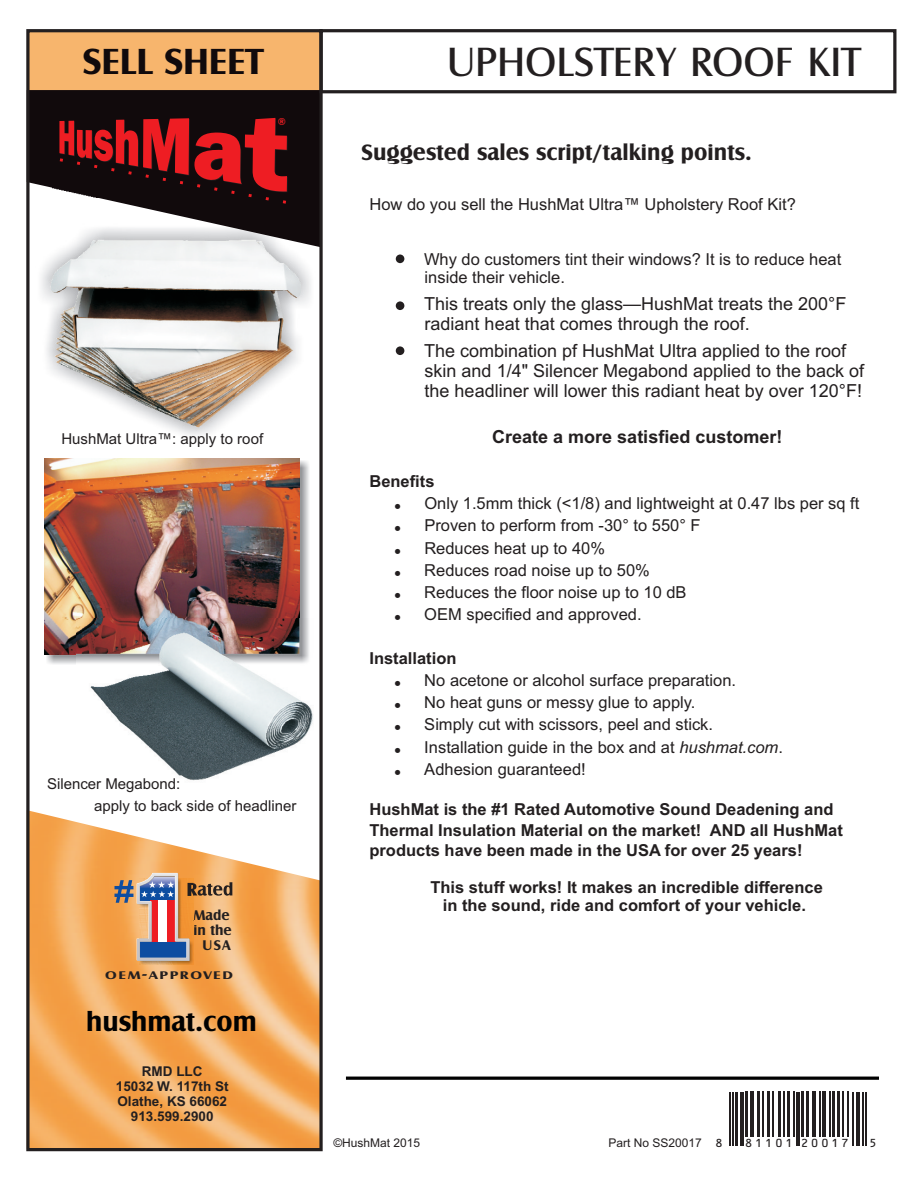
<style>
.page{position:relative;width:918px;height:1188px;background:#fff}
.page>*{position:absolute;margin:0;border:0;box-sizing:border-box;transform-origin:0 0}
.t1{font:42.3px "Castle T";color:#231f20}
.t2{font:700 37.65px "Castle T";color:#110a0c}
.t3{font:700 27.9px "Castle T";color:#010101}
.t4{font:700 23.1px "Castle T";color:#231f20}
.t5{font:18px/20.1px "Arial";color:#231f20}
.t6{font:700 18px "Arial";color:#231f20}
.t7{font:16.5px/22px "Arial";color:#231f20}
.t8{font:700 16.5px/20.2px "Arial";color:#231f20}
.t9{font:15px "Arial";color:#231f20}
.t10{font:700 14.55px/14.7px "Castle T";color:#231f20;text-align:center}
.t11{font:700 13.5px/15.1px "Arial";color:#231f20;text-align:center}
.t12{font:12.9px "OCRB10 Pitch BT";letter-spacing:.175em;color:#231f20}
.t13{font:12px "Arial";color:#231f20}
.t14{font:700 11.4px "Castle T";letter-spacing:.1em;color:#231f20;scale:1.35 1}
.t15{font:700 9.75px "Folio BT";color:#ee1d23}
.s1{font-size:14.4px}
.s2{font-style:italic}
</style>
<div class="page">
<img style="left:41px;top:247px;width:270px;height:188px">
<img style="left:47px;top:461px;width:262px;height:203px">
<img style="left:44px;top:459px;width:255px;height:195px">
<div style="left:28px;top:30px;width:293px;height:61px;background:#f7b56d"></div>
<svg style="left:30px;top:811px;width:289px;height:336px;background:#f5b46e"></svg>
<svg style="left:30px;top:90px;width:289px;height:157px;fill:#110a0c"></svg>
<img style="left:139px;top:961px;width:55px;height:3px">
<svg style="left:115px;top:873px;width:117px;height:88px;background:#c89976"></svg>
<div style="left:53px;top:112px;width:240px;height:86px;background:#110a0c"></div>
<svg style="left:59px;top:118px;width:229px;height:86px;background:#6b171b"></svg>
<hr style="left:346px;top:1077px;width:533px;height:3px;background:#010101">
<div style="left:319px;top:29px;width:577px;height:64px;border:3px solid #231f20"></div>
<div style="left:396px;top:346px;width:8px;height:9px;background:#231f20;border-radius:50%"></div>
<div style="left:396px;top:301px;width:8px;height:9px;background:#231f20;border-radius:50%"></div>
<div style="left:396px;top:255px;width:8px;height:8px;background:#231f20;border-radius:50%"></div>
<hr style="left:730px;top:1092px;width:1px;height:54px;background:#231f20">
<hr style="left:733px;top:1092px;width:1px;height:54px;background:#231f20">
<hr style="left:735px;top:1092px;width:3px;height:54px;background:#231f20">
<hr style="left:740px;top:1092px;width:4px;height:54px;background:#231f20">
<hr style="left:746px;top:1092px;width:2px;height:45px;background:#231f20">
<hr style="left:750px;top:1092px;width:4px;height:45px;background:#231f20">
<hr style="left:757px;top:1092px;width:3px;height:45px;background:#231f20">
<hr style="left:763px;top:1092px;width:1px;height:45px;background:#231f20">
<hr style="left:767px;top:1092px;width:3px;height:45px;background:#231f20">
<hr style="left:773px;top:1092px;width:1px;height:45px;background:#231f20">
<hr style="left:779px;top:1092px;width:2px;height:45px;background:#231f20">
<hr style="left:783px;top:1092px;width:1px;height:45px;background:#231f20">
<hr style="left:787px;top:1092px;width:3px;height:45px;background:#231f20">
<hr style="left:793px;top:1092px;width:1px;height:45px;background:#231f20">
<hr style="left:796px;top:1092px;width:1px;height:54px;background:#231f20">
<hr style="left:799px;top:1092px;width:1px;height:54px;background:#231f20">
<hr style="left:802px;top:1092px;width:2px;height:45px;background:#231f20">
<hr style="left:806px;top:1092px;width:2px;height:45px;background:#231f20">
<hr style="left:812px;top:1092px;width:4px;height:45px;background:#231f20">
<hr style="left:819px;top:1092px;width:1px;height:45px;background:#231f20">
<hr style="left:822px;top:1092px;width:4px;height:45px;background:#231f20">
<hr style="left:829px;top:1092px;width:1px;height:45px;background:#231f20">
<hr style="left:832px;top:1092px;width:2px;height:45px;background:#231f20">
<hr style="left:838px;top:1092px;width:2px;height:45px;background:#231f20">
<hr style="left:842px;top:1092px;width:1px;height:45px;background:#231f20">
<hr style="left:848px;top:1092px;width:1px;height:45px;background:#231f20">
<hr style="left:852px;top:1092px;width:1px;height:54px;background:#231f20">
<hr style="left:856px;top:1092px;width:4px;height:54px;background:#231f20">
<hr style="left:862px;top:1092px;width:1px;height:54px;background:#231f20">
<hr style="left:865px;top:1092px;width:1px;height:54px;background:#231f20">
<img style="left:77px;top:619px;width:236px;height:162px">
<div style="left:26px;top:29px;width:297px;height:1122px;border:3px solid #231f20"></div>
<h2 class="t2" style="left:83px;top:43px;width:182px">SELL SHEET</h2>
<p class="t15" style="left:278px;top:118px;width:10px">®</p>
<p class="t9" style="left:61px;top:433px;width:203px">HushMat Ultra™: apply to roof</p>
<p class="t9" style="left:47px;top:779px;width:135px">Silencer Megabond:</p>
<p class="t9" style="left:94px;top:801px;width:204px">apply to back side of headliner</p>
<p class="t10" style="left:193px;top:908px;width:40px">Made in the<br>USA</p>
<p class="t14" style="left:105px;top:969px;width:96px">OEM<span class="s1">-</span>APPROVED</p>
<h3 class="t3" style="left:86px;top:1008px;width:172px">hushmat.com</h3>
<p class="t11" style="left:116px;top:1065px;width:114px">RMD LLC<br>15032 W. 117th St<br>Olathe, KS 66062<br>913.599.2900</p>
<h1 class="t1" style="left:447px;top:41px;width:415px">UPHOLSTERY ROOF KIT</h1>
<h3 class="t4" style="left:362px;top:141px;width:392px">Suggested sales script/talking points.</h3>
<p class="t7" style="left:369px;top:194px;width:428px">How do you sell the HushMat Ultra™ Upholstery Roof Kit?</p>
<p class="t7" style="left:424px;top:251px;width:419px;line-height:18.5px">Why do customers tint their windows? It is to reduce heat inside their vehicle.</p>
<p class="t5" style="left:424px;top:295px;width:424px">This treats only the glass—HushMat treats the 200°F radiant heat that comes through the roof.</p>
<p class="t5" style="left:424px;top:343px;width:442px">The combination pf HushMat Ultra applied to the roof skin and 1/4" Silencer Megabond applied to the back of the headliner will lower this radiant heat by over 120°F!</p>
<p class="t6" style="left:492px;top:429px;width:292px">Create a more satisfied customer!</p>
<p class="t8" style="left:369px;top:473px;width:67px">Benefits</p>
<p class="t7" style="left:424px;top:494px;width:437px">Only 1.5mm thick (&lt;1/8) and lightweight at 0.47 lbs per sq ft Proven to perform from -30° to 550° F<br>Reduces heat up to 40%<br>Reduces road noise up to 50%<br>Reduces the floor noise up to 10 dB<br>OEM specified and approved.</p>
<p class="t8" style="left:369px;top:650px;width:89px">Installation</p>
<p class="t7" style="left:424px;top:671px;width:360px">No acetone or alcohol surface preparation.<br>No heat guns or messy glue to apply.<br>Simply cut with scissors, peel and stick.<br>Installation guide in the box and at <span class="s2">hushmat.com</span>.<br>Adhesion guaranteed!</p>
<p class="t8" style="left:369px;top:801px;width:475px">HushMat is the #1 Rated Automotive Sound Deadening and<br>Thermal Insulation Material on the market! AND all HushMat products have been made in the USA for over 25 years!</p>
<p class="t8" style="left:430px;top:879px;width:394px;line-height:18.5px;text-align:center">This stuff works! It makes an incredible difference in the sound, ride and comfort of your vehicle.</p>
<p class="t13" style="left:333px;top:1138px;width:88px">©HushMat 2015</p>
<p class="t13" style="left:608px;top:1138px;width:95px">Part No SS20017</p>
<p class="t12" style="left:715px;top:1137px;width:9px">8</p>
<p class="t12" style="left:745px;top:1137px;width:106px">81101 20017</p>
<p class="t12" style="left:869px;top:1137px;width:9px">5</p>
</div>
